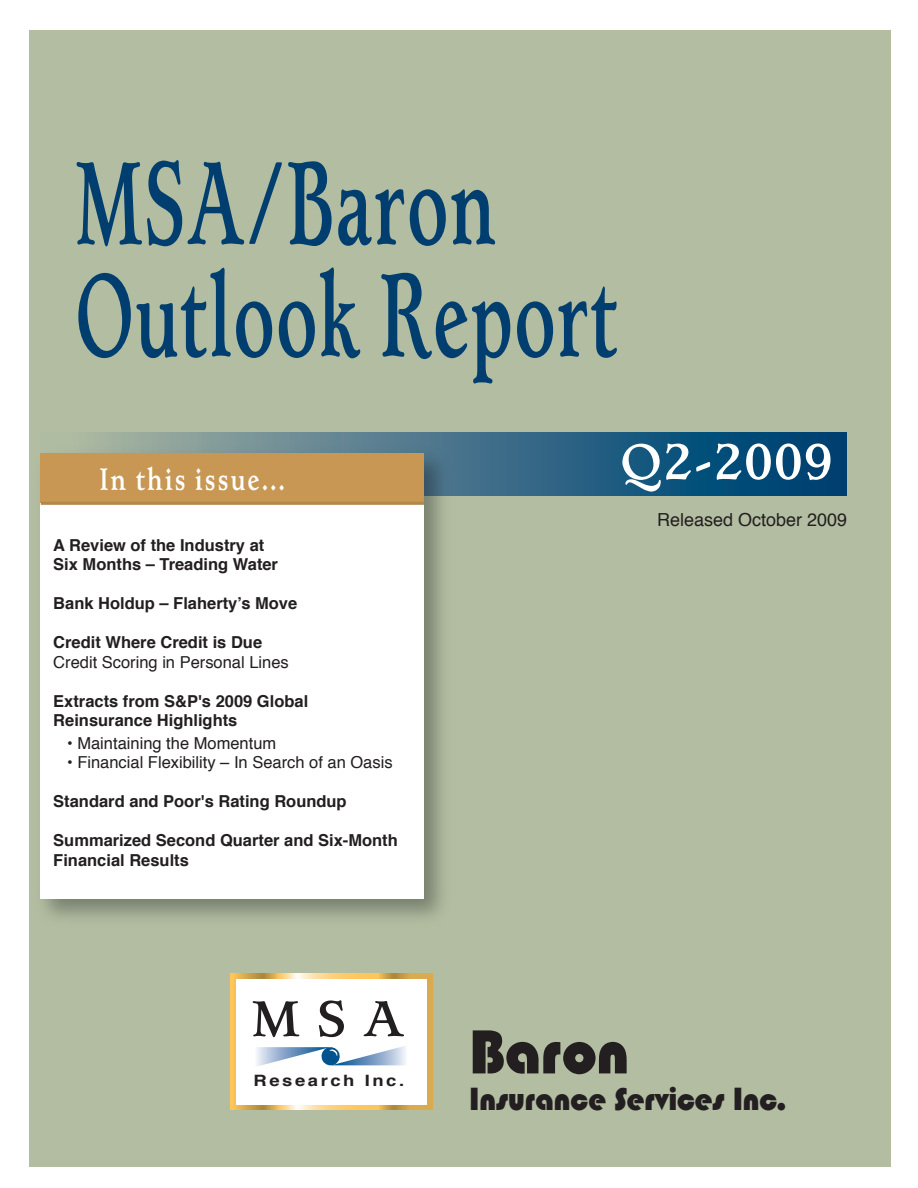
<style>
.page{position:relative;width:918px;height:1188px;background:#fff}
.page>*{position:absolute;margin:0;border:0;box-sizing:border-box;transform-origin:0 0}
.t1{font:124.05px/112.1px "Lynton Bld";letter-spacing:.04em;color:#003e6f;scale:.6 1}
.t2{font:60.3px "Bongo Regular SWFTE";color:#231f20}
.t3{font:52.95px "Lynton Bld";color:#231f20}
.t4{font:52.8px "Lynton Bld";letter-spacing:.05em;color:#fff}
.t5{font:32.55px "Lynton Bld";letter-spacing:.1em;color:#fff;scale:.77 1}
.t6{font:31.05px "Bongo Regular SWFTE";color:#231f20}
.t7{font:18px "Helvetica";color:#231f20}
.t8{font:700 16.5px/19.5px "Helvetica";color:#231f20}
.t9{font:16.5px "Helvetica";color:#231f20}
.t10{font:700 15.6px "Helvetica";letter-spacing:.14em;color:#231f20;scale:1.18 1}
</style>
<div class="page">
<div style="left:29px;top:30px;width:861px;height:1136px;background:#b2bda1"></div>
<div style="left:40px;top:432px;width:807px;height:63px;background:linear-gradient(to right,#b1b9a5,#003871)"></div>
<svg style="left:231px;top:973px;width:201px;height:137px;background:#eac06f"></svg>
<div style="left:237px;top:979px;width:190px;height:125px;background:#fff"></div>
<svg style="left:256px;top:1046px;width:150px;height:20px"></svg>
<img style="left:40px;top:441px;width:418px;height:476px">
<div style="left:41px;top:453px;width:383px;height:446px;background:#fff"></div>
<div style="left:41px;top:453px;width:383px;height:50px;background:#c79753"></div>
<hr style="left:41px;top:502px;width:383px;height:3px;background:#b1874a">
<h1 class="t1" style="left:76px;top:157px;width:904px">MSA/Baron<br>Outlook Report</h1>
<h3 class="t5" style="left:100px;top:457px;width:242px">In this issue...</h3>
<p class="t8" style="left:53px;top:536px;width:226px">A Review of the Industry at<br>Six Months – Treading Water</p>
<p class="t8" style="left:53px;top:595px;width:246px">Bank Holdup – Flaherty’s Move</p>
<p class="t8" style="left:53px;top:634px;width:210px">Credit Where Credit is Due</p>
<p class="t9" style="left:53px;top:651px;width:237px">Credit Scoring in Personal Lines</p>
<p class="t8" style="left:53px;top:692px;width:257px">Extracts from S&amp;P's 2009 Global<br>Reinsurance Highlights</p>
<p class="t9" style="left:67px;top:732px;width:211px">• Maintaining the Momentum</p>
<p class="t9" style="left:67px;top:751px;width:327px">• Financial Flexibility – In Search of an Oasis</p>
<p class="t8" style="left:53px;top:793px;width:295px">Standard and Poor's Rating Roundup</p>
<p class="t8" style="left:53px;top:832px;width:346px">Summarized Second Quarter and Six-Month<br>Financial Results</p>
<h3 class="t3" style="left:252px;top:983px;width:153px">MSA</h3>
<p class="t10" style="left:254px;top:1070px;width:129px">Research Inc.</p>
<h3 class="t4" style="left:621px;top:426px;width:213px">Q2-2009</h3>
<p class="t7" style="left:657px;top:507px;width:191px">Released October 2009</p>
<h2 class="t2" style="left:470px;top:1015px;width:161px">Baron</h2>
<h3 class="t6" style="left:470px;top:1081px;width:318px">Insurance Services Inc.</h3>
</div>
